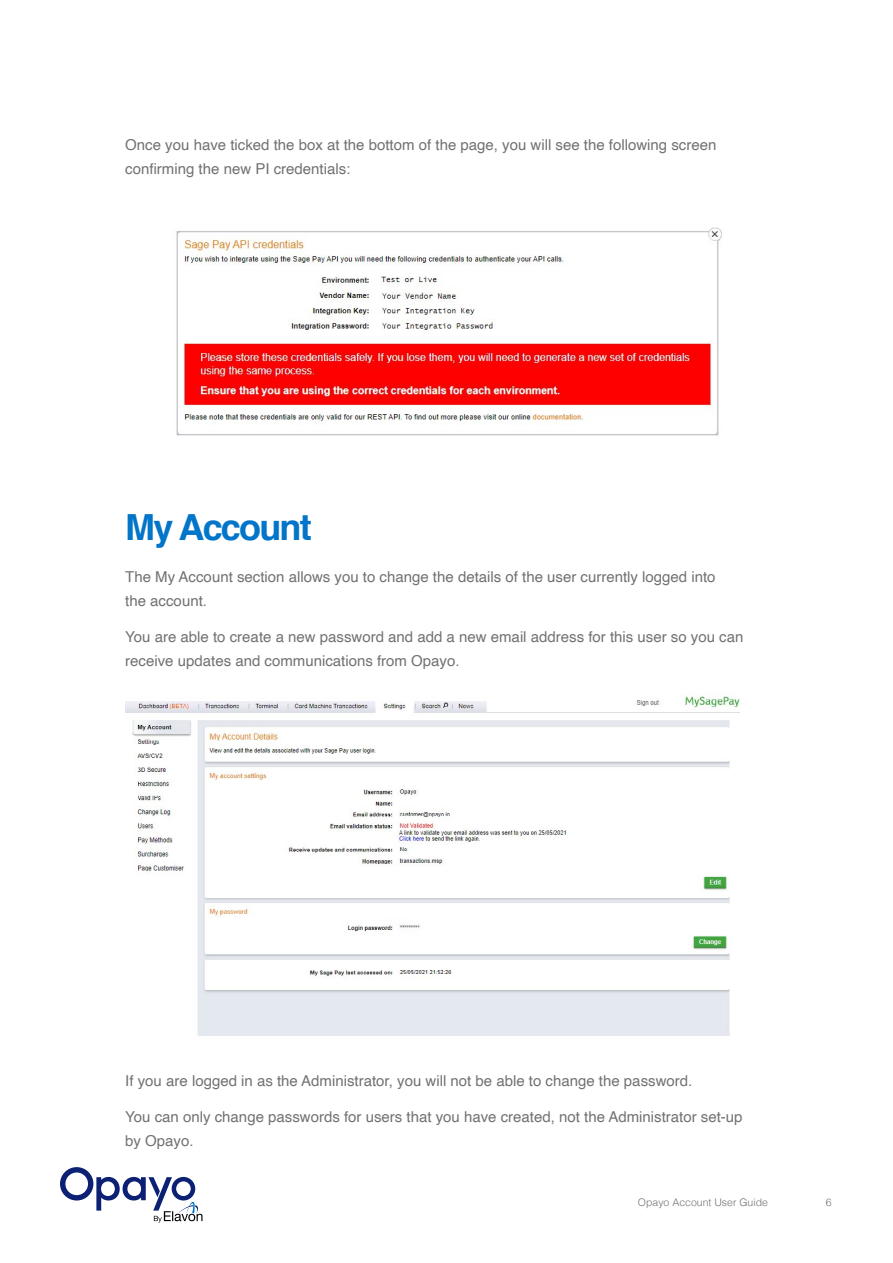
<style>
.page{position:relative;width:893px;height:1263px;background:#fff}
.page>*{position:absolute;margin:0;border:0;box-sizing:border-box;transform-origin:0 0}
.t1{font:700 36px "Helvetica";letter-spacing:-.05em;color:#0075c9}
.t2{font:15px/24px "Helvetica";color:#707271}
.t3{font:300 10.5px "Helvetica";color:#707271}
</style>
<div class="page">
<svg style="left:60px;top:1167px;width:143px;height:55px"></svg>
<img style="left:125px;top:695px;width:615px;height:341px">
<img style="left:176px;top:227px;width:546px;height:209px">
<p class="t2" style="left:125px;top:133px;width:593px">Once you have ticked the box at the bottom of the page, you will see the following screen confirming the new PI credentials:</p>
<h1 class="t1" style="left:125px;top:498px;width:188px">My Account</h1>
<p class="t2" style="left:125px;top:565px;width:592px">The My Account section allows you to change the details of the user currently logged into the account.</p>
<p class="t2" style="left:125px;top:625px;width:620px">You are able to create a new password and add a new email address for this user so you can receive updates and communications from Opayo.</p>
<p class="t2" style="left:125px;top:1069px;width:568px">If you are logged in as the Administrator, you will not be able to change the password.</p>
<p class="t2" style="left:125px;top:1105px;width:619px">You can only change passwords for users that you have created, not the Administrator set-up by Opayo.</p>
<p class="t3" style="left:638px;top:1193px;width:132px">Opayo Account User Guide</p>
<p class="t3" style="left:826px;top:1193px;width:7px">6</p>
</div>
